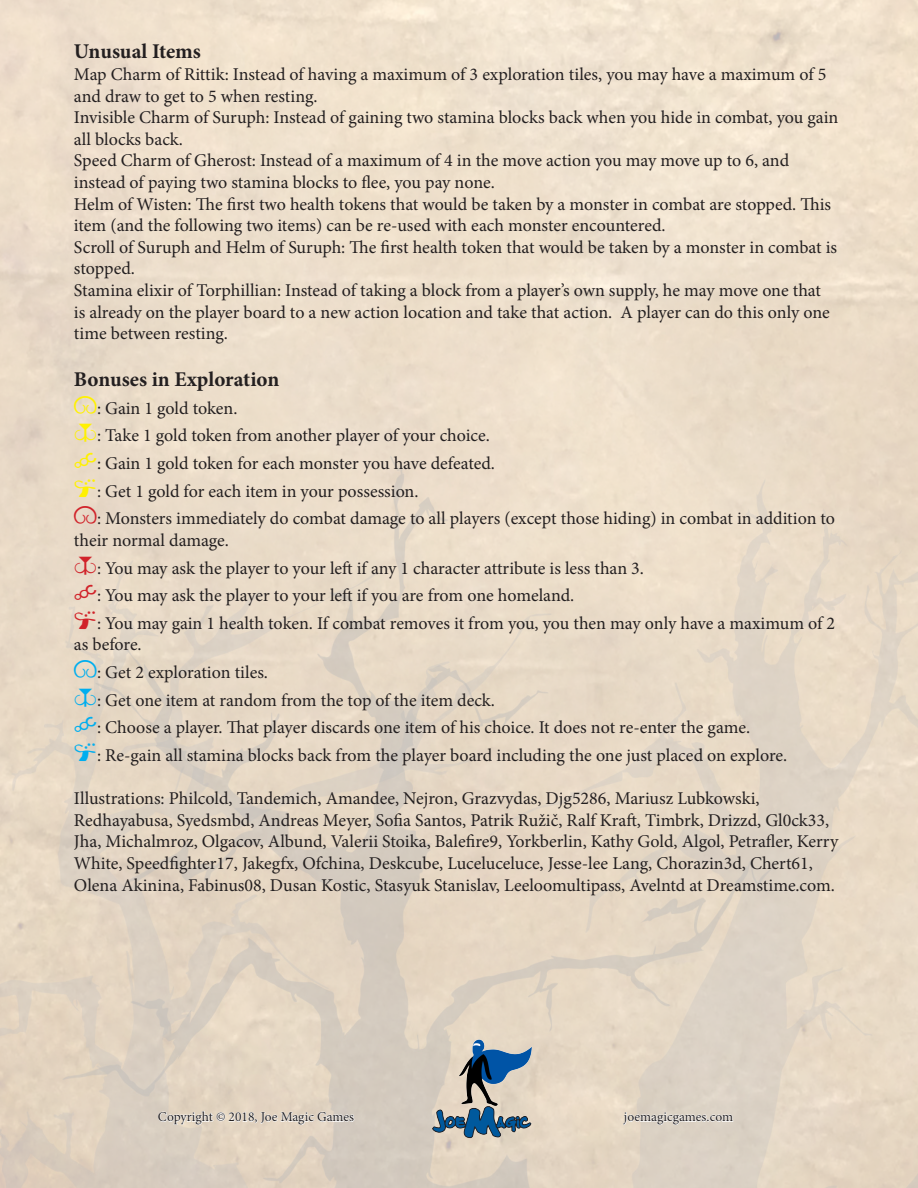
<style>
.page{position:relative;width:918px;height:1188px;background:#fff}
.page>*{position:absolute;margin:0;border:0;box-sizing:border-box;transform-origin:0 0}
.t1{font:700 21px "Minion Pro";color:#231f20}
.t2{font:18px/21.6px "Minion Pro";letter-spacing:-.005em;color:#231f20}
.t3{font:13.5px "Minion Pro";color:#231f20}
.s1{font-family:"Espruar Elvish FR";font-size:23.1px;color:#fff101}
.s2{font-family:"Espruar Elvish FR";font-size:23.1px;color:#d1232a}
.s3{font-family:"Espruar Elvish FR";font-size:23.1px;color:#00aeef}
</style>
<div class="page">
<svg style="left:158px;top:1052px;width:197px;height:129px;background:#dfd3c3"></svg>
<svg style="left:623px;top:1112px;width:111px;height:13px"></svg>
<img style="left:415px;top:1028px;width:130px;height:122px">
<p class="t1" style="left:74px;top:37px;width:128px">Unusual Items</p>
<p class="t2" style="left:74px;top:64px;width:754px">Map Charm of Rittik: Instead of having a maximum of 3 exploration tiles, you may have a maximum of 5 and draw to get to 5 when resting.</p>
<p class="t2" style="left:74px;top:107px;width:766px">Invisible Charm of Suruph: Instead of gaining two stamina blocks back when you hide in combat, you gain all blocks back.</p>
<p class="t2" style="left:74px;top:150px;width:717px">Speed Charm of Gherost: Instead of a maximum of 4 in the move action you may move up to 6, and instead of paying two stamina blocks to flee, you pay none.</p>
<p class="t2" style="left:74px;top:193px;width:759px">Helm of Wisten: The first two health tokens that would be taken by a monster in combat are stopped. This item (and the following two items) can be re-used with each monster encountered.</p>
<p class="t2" style="left:74px;top:236px;width:765px">Scroll of Suruph and Helm of Suruph: The first health token that would be taken by a monster in combat is stopped.</p>
<p class="t2" style="left:74px;top:280px;width:757px">Stamina elixir of Torphillian: Instead of taking a block from a player’s own supply, he may move one that is already on the player board to a new action location and take that action. A player can do this only one time between resting.</p>
<p class="t1" style="left:74px;top:365px;width:207px">Bonuses in Exploration</p>
<p class="t2" style="left:74px;top:397px;width:165px"><span class="s1">O</span>: Gain 1 gold token.</p>
<p class="t2" style="left:74px;top:425px;width:417px"><span class="s1">W</span>: Take 1 gold token from another player of your choice.</p>
<p class="t2" style="left:74px;top:453px;width:423px"><span class="s1">M</span>: Gain 1 gold token for each monster you have defeated.</p>
<p class="t2" style="left:74px;top:480px;width:346px"><span class="s1">D</span>: Get 1 gold for each item in your possession.</p>
<p class="t2" style="left:74px;top:508px;width:763px"><span class="s2">O</span>: Monsters immediately do combat damage to all players (except those hiding) in combat in addition to their normal damage.</p>
<p class="t2" style="left:74px;top:557px;width:572px"><span class="s2">W</span>: You may ask the player to your left if any 1 character attribute is less than 3.</p>
<p class="t2" style="left:74px;top:585px;width:502px"><span class="s2">M</span>: You may ask the player to your left if you are from one homeland.</p>
<p class="t2" style="left:74px;top:612px;width:763px"><span class="s2">D</span>: You may gain 1 health token. If combat removes it from you, you then may only have a maximum of 2 as before.</p>
<p class="t2" style="left:74px;top:662px;width:196px"><span class="s3">O</span>: Get 2 exploration tiles.</p>
<p class="t2" style="left:74px;top:689px;width:423px"><span class="s3">W</span>: Get one item at random from the top of the item deck.</p>
<p class="t2" style="left:74px;top:717px;width:678px"><span class="s3">M</span>: Choose a player. That player discards one item of his choice. It does not re-enter the game.</p>
<p class="t2" style="left:74px;top:745px;width:715px"><span class="s3">D</span>: Re-gain all stamina blocks back from the player board including the one just placed on explore.</p>
<p class="t2" style="left:74px;top:788px;width:687px">Illustrations: Philcold, Tandemich, Amandee, Nejron, Grazvydas, Djg5286, Mariusz Lubkowski,</p>
<p class="t2" style="left:74px;top:809px;width:766px">Redhayabusa, Syedsmbd, Andreas Meyer, Sofia Santos, Patrik Ružič, Ralf Kraft, Timbrk, Drizzd, Gl0ck33, Jha, Michalmroz, Olgacov, Albund, Valerii Stoika, Balefire9, Yorkberlin, Kathy Gold, Algol, Petrafler, Kerry White, Speedfighter17, Jakegfx, Ofchina, Deskcube, Luceluceluce, Jesse-lee Lang, Chorazin3d, Chert61, Olena Akinina, Fabinus08, Dusan Kostic, Stasyuk Stanislav, Leeloomultipass, Avelntd at Dreamstime.com.</p>
<p class="t3" style="left:158px;top:1108px;width:198px">Copyright © 2018, Joe Magic Games</p>
<p class="t3" style="left:624px;top:1108px;width:111px">joemagicgames.com</p>
</div>
